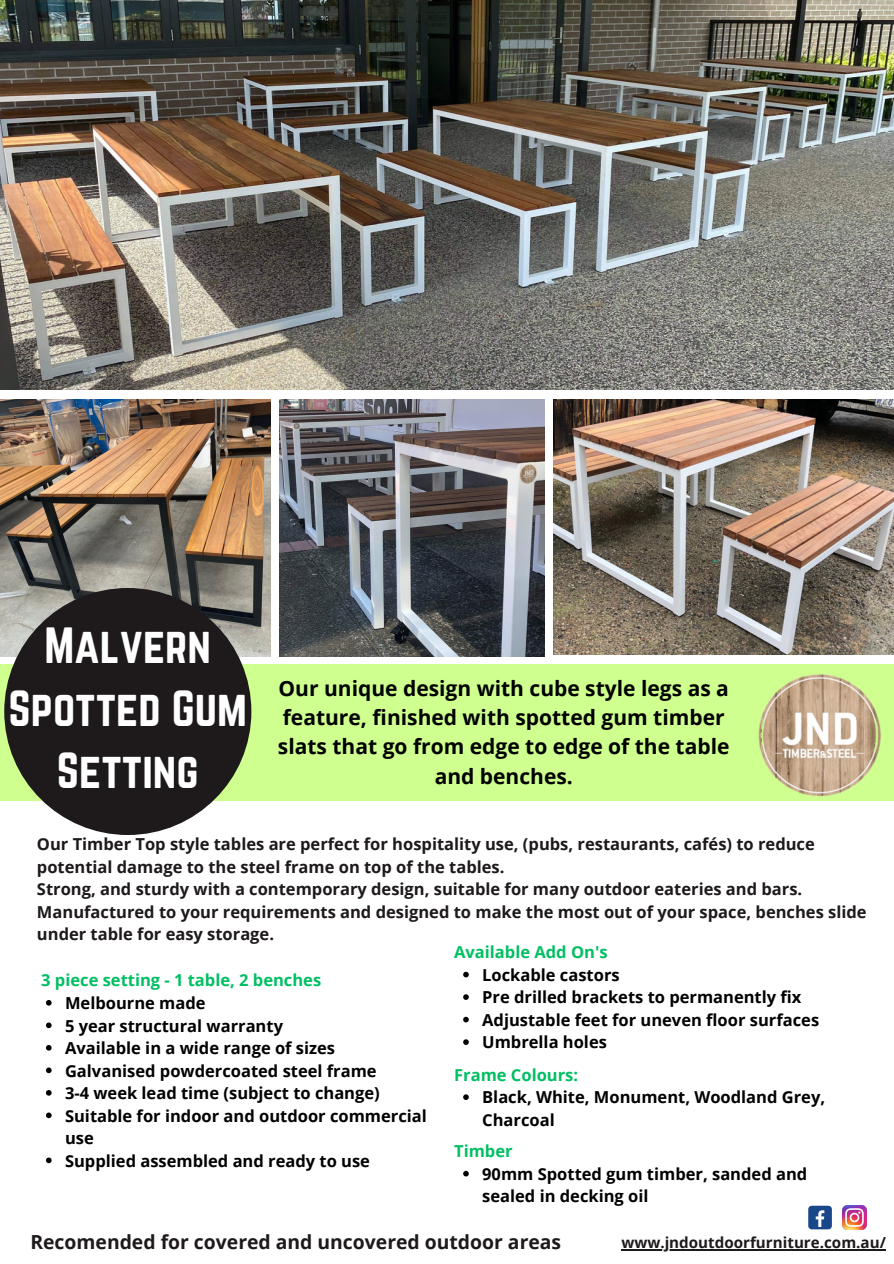
<style>
.page{position:relative;width:894px;height:1264px;background:#fff}
.page>*{position:absolute;margin:0;border:0;box-sizing:border-box;transform-origin:0 0}
.t1{font:44.55px/62.1px "Norwester";color:#fff;text-align:center}
.t2{font:700 21px/29.2px "Open Sans";color:#000;text-align:center}
.t3{font:700 19.35px "Open Sans";color:#1e191b}
.t4{font:700 16.5px/22.5px "Open Sans";color:#000}
.t5{font:700 16.5px/22.5px "Open Sans";color:#1e191b}
.t6{font:700 16.5px "Open Sans";color:#00bf63}
.t7{font:700 15.15px "Open Sans";color:#1e191b}
</style>
<div class="page">
<div style="left:0;top:664px;width:893px;height:136px;background:#ceff8f"></div>
<img style="left:758px;top:674px;width:123px;height:123px">
<img style="left:842px;top:1205px;width:23px;height:24px">
<div style="left:808px;top:1205px;width:23px;height:24px;background:#1a4789;border-radius:4px"></div>
<svg style="left:815px;top:1210px;width:9px;height:16px"></svg>
<img style="left:0;top:0;width:893px;height:389px">
<img style="left:553px;top:399px;width:340px;height:256px">
<img style="left:0;top:399px;width:270px;height:258px">
<div style="left:4px;top:588px;width:247px;height:247px;background:#1e191b;border-radius:50%"></div>
<img style="left:280px;top:399px;width:264px;height:257px">
<svg style="left:46px;top:1000px;width:6px;height:5px"></svg>
<svg style="left:46px;top:1022px;width:6px;height:6px"></svg>
<svg style="left:46px;top:1045px;width:6px;height:5px"></svg>
<svg style="left:46px;top:1067px;width:6px;height:6px"></svg>
<svg style="left:46px;top:1090px;width:6px;height:5px"></svg>
<svg style="left:46px;top:1112px;width:6px;height:6px"></svg>
<svg style="left:46px;top:1157px;width:6px;height:6px"></svg>
<svg style="left:463px;top:971px;width:5px;height:6px"></svg>
<svg style="left:463px;top:994px;width:5px;height:5px"></svg>
<svg style="left:463px;top:1016px;width:5px;height:6px"></svg>
<svg style="left:463px;top:1039px;width:5px;height:5px"></svg>
<hr style="left:621px;top:1249px;width:264px;height:1px;background:#1e191b">
<svg style="left:463px;top:1094px;width:5px;height:5px"></svg>
<svg style="left:463px;top:1170px;width:5px;height:6px"></svg>
<h2 class="t1" style="left:8px;top:614px;width:240px">Malvern<br>Spotted Gum<br>Setting</h2>
<p class="t2" style="left:278px;top:673px;width:453px">Our unique design with cube style legs as a feature, finished with spotted gum timber slats that go from edge to edge of the table and benches.</p>
<p class="t5" style="left:37px;top:832px;width:830px">Our Timber Top style tables are perfect for hospitality use, (pubs, restaurants, cafés) to reduce potential damage to the steel frame on top of the tables.<br>Strong, and sturdy with a contemporary design, suitable for many outdoor eateries and bars.<br>Manufactured to your requirements and designed to make the most out of your space, benches slide under table for easy storage.</p>
<h3 class="t6" style="left:41px;top:968px;width:281px">3 piece setting - 1 table, 2 benches</h3>
<h3 class="t4" style="left:65px;top:991px;width:142px">Melbourne made</h3>
<p class="t4" style="left:65px;top:1013px;width:219px">5 year structural warranty</p>
<p class="t4" style="left:65px;top:1036px;width:271px">Available in a wide range of sizes</p>
<p class="t4" style="left:65px;top:1058px;width:313px">Galvanised powdercoated steel frame</p>
<p class="t4" style="left:65px;top:1081px;width:316px">3-4 week lead time (subject to change)</p>
<h3 class="t4" style="left:65px;top:1103px;width:363px">Suitable for indoor and outdoor commercial use</h3>
<p class="t4" style="left:65px;top:1148px;width:306px">Supplied assembled and ready to use</p>
<p class="t6" style="left:454px;top:940px;width:155px">Available Add On's</p>
<p class="t4" style="left:482px;top:963px;width:139px">Lockable castors</p>
<p class="t4" style="left:482px;top:985px;width:320px">Pre drilled brackets to permanently fix</p>
<p class="t4" style="left:482px;top:1008px;width:338px">Adjustable feet for uneven floor surfaces</p>
<p class="t4" style="left:482px;top:1030px;width:126px">Umbrella holes</p>
<h3 class="t6" style="left:454px;top:1063px;width:125px">Frame Colours:</h3>
<p class="t4" style="left:482px;top:1085px;width:344px">Black, White, Monument, Woodland Grey,<br>Charcoal</p>
<h3 class="t6" style="left:454px;top:1139px;width:60px">Timber</h3>
<p class="t4" style="left:482px;top:1162px;width:326px">90mm Spotted gum timber, sanded and sealed in decking oil</p>
<p class="t3" style="left:30px;top:1228px;width:532px">Recomended for covered and uncovered outdoor areas</p>
<p class="t7" style="left:621px;top:1232px;width:266px">www.jndoutdoorfurniture.com.au/</p>
</div>
